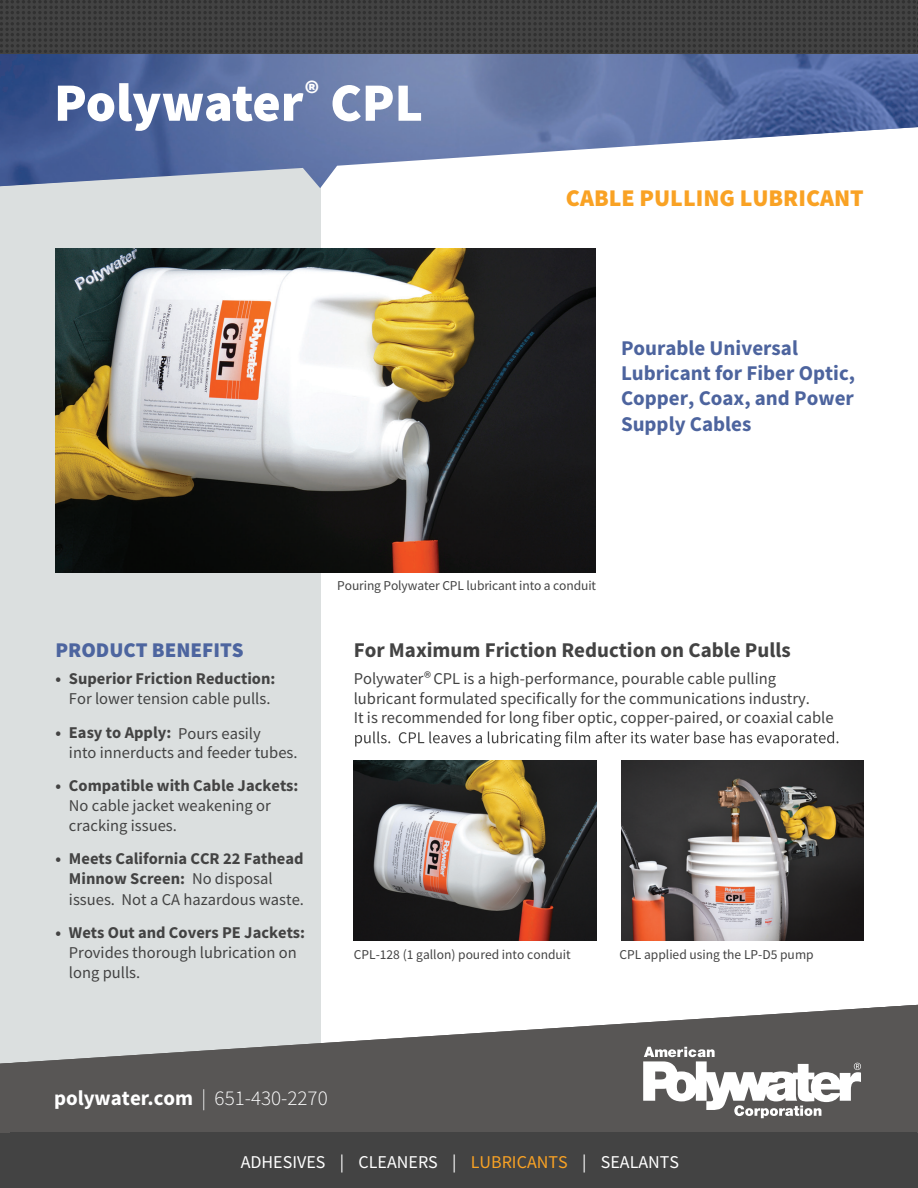
<style>
.page{position:relative;width:918px;height:1188px;background:#fff}
.page>*{position:absolute;margin:0;border:0;box-sizing:border-box;transform-origin:0 0}
.t1{font:900 54px "Source Sans Pro";color:#fff}
.t2{font:900 24px "Source Sans Pro";color:#f9a224}
.t3{font:700 21px/25.2px "Source Sans Pro";color:#4d649e}
.t4{font:700 21px "Source Sans Pro";color:#434343}
.t5{font:700 21px "Source Sans Pro";color:#fff}
.t6{font:900 21px "Source Sans Pro";color:#4d659f}
.t7{font:18px "Source Sans Pro";color:#fff}
.t8{font:16.5px/19.8px "Source Sans Pro";color:#434343}
.t9{font:700 16.5px/19.8px "Source Sans Pro";color:#434343}
.t10{font:13.5px "Source Sans Pro";color:#434343}
.s1{font-weight:700}
.s2{font-weight:400}
.s3{font-weight:300}
.s4{color:#f9a224}
</style>
<div class="page">
<div style="left:0;top:54px;width:320px;height:1047px;background:#dbdfdf"></div>
<img style="left:0;top:54px;width:918px;height:134px">
<svg style="left:0;top:1005px;width:917px;height:128px;fill:#585655"></svg>
<div style="left:0;top:1133px;width:918px;height:55px;background:#434343"></div>
<svg style="left:355px;top:731px;width:483px;height:16px"></svg>
<svg style="left:643px;top:1047px;width:218px;height:71px"></svg>
<img style="left:55px;top:248px;width:540px;height:324px">
<div style="left:0;top:0;width:918px;height:54px;background:linear-gradient(to right,#3d3d3d,#3d3d3d)"></div>
<img style="left:621px;top:760px;width:242px;height:181px">
<img style="left:354px;top:760px;width:242px;height:181px">
<svg style="left:916px;top:0;width:2px;height:54px"></svg>
<svg style="left:0;top:0;width:1px;height:54px"></svg>
<div style="left:0;top:1083px;width:9px;height:49px;background:#585655"></div>
<svg style="left:0;top:1062px;width:29px;height:24px"></svg>
<svg style="left:863px;top:1004px;width:55px;height:18px"></svg>
<hr style="left:917px;top:1020px;width:1px;height:113px;background:#585655">
<h1 class="t1" style="left:54px;top:65px;width:371px">Polywater<sup>®</sup> CPL</h1>
<h2 class="t2" style="left:566px;top:182px;width:299px">CABLE PULLING LUBRICANT</h2>
<p class="t3" style="left:621px;top:335px;width:236px">Pourable Universal<br>Lubricant for Fiber Optic,<br>Copper, Coax, and Power<br>Supply Cables</p>
<p class="t6" style="left:55px;top:636px;width:190px">PRODUCT BENEFITS</p>
<p class="t9" style="left:55px;top:668px;width:222px">• Superior Friction Reduction:</p>
<p class="t8" style="left:69px;top:688px;width:203px">For lower tension cable pulls.</p>
<p class="t8" style="left:69px;top:723px;width:230px;text-indent:-13px"><span class="s1">• Easy to Apply:</span> Pours easily<br>into innerducts and feeder tubes.</p>
<p class="t9" style="left:55px;top:776px;width:245px">• Compatible with Cable Jackets:</p>
<p class="t8" style="left:69px;top:796px;width:203px">No cable jacket weakening or cracking issues.</p>
<p class="t9" style="left:69px;top:848px;width:236px;text-indent:-13px">• Meets California CCR 22 Fathead<br>Minnow Screen: <span class="s2">No disposal</span></p>
<p class="t9" style="left:55px;top:923px;width:251px">• Wets Out and Covers PE Jackets:</p>
<p class="t8" style="left:69px;top:943px;width:229px">Provides thorough lubrication on long pulls.</p>
<p class="t8" style="left:69px;top:889px;width:237px">issues. Not a CA hazardous waste.</p>
<p class="t10" style="left:337px;top:577px;width:260px">Pouring Polywater CPL lubricant into a conduit</p>
<p class="t4" style="left:354px;top:636px;width:438px">For Maximum Friction Reduction on Cable Pulls</p>
<p class="t8" style="left:354px;top:668px;width:481px">Polywater CPL is a high-performance, pourable cable pulling lubricant formulated specifically for the communications industry.<br>It is recommended for long fiber optic, copper-paired, or coaxial cable</p>
<p class="t8" style="left:424px;top:667px;width:8px">®</p>
<p class="t10" style="left:354px;top:945px;width:219px">CPL-128 (1 gallon) poured into conduit</p>
<p class="t10" style="left:619px;top:945px;width:196px">CPL applied using the LP-D5 pump</p>
<p class="t5" style="left:54px;top:1084px;width:275px">polywater.com <span class="s3">| 651-430-2270</span></p>
<p class="t7" style="left:241px;top:1150px;width:440px">ADHESIVES | CLEANERS | <span class="s4">LUBRICANTS</span> | SEALANTS</p>
</div>
